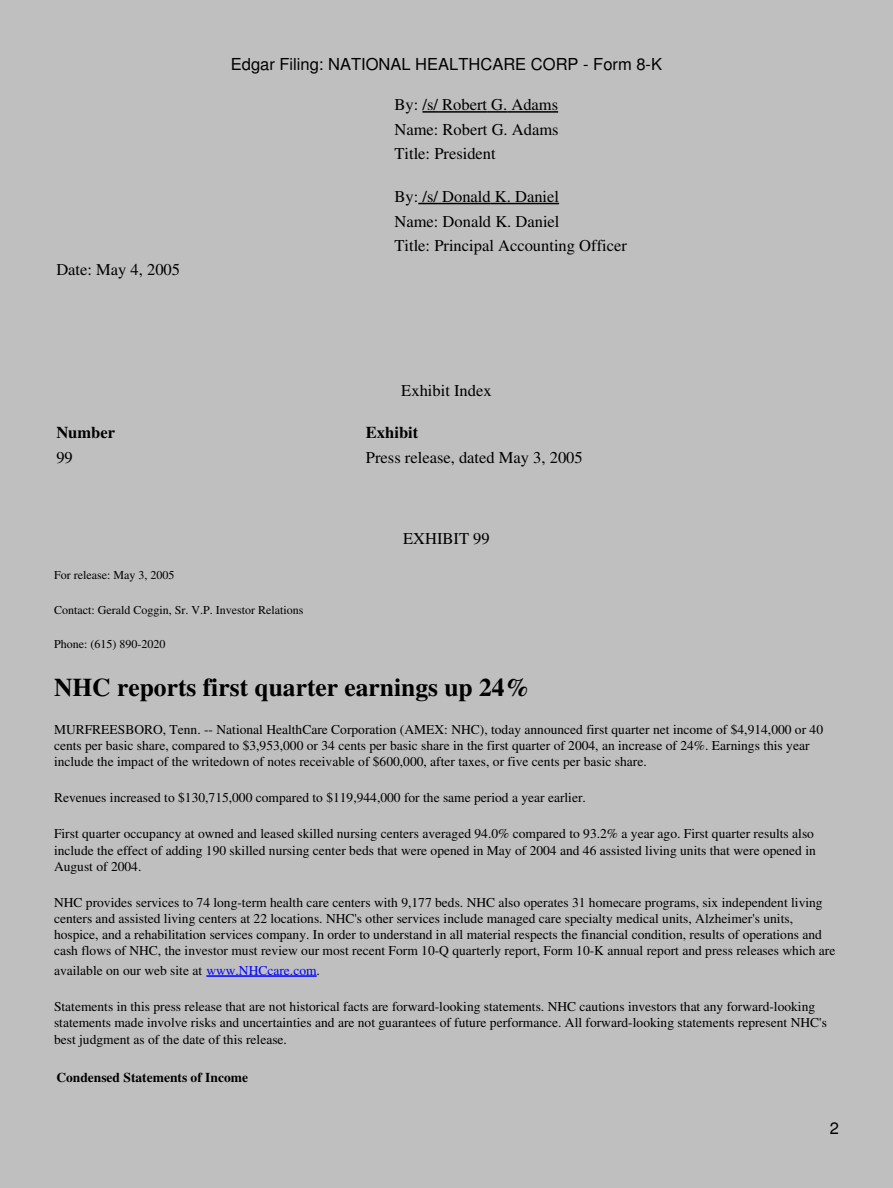
<style>
.page{position:relative;width:893px;height:1188px;background:#fff}
.page>*{position:absolute;margin:0;border:0;box-sizing:border-box;transform-origin:0 0}
.t1{font:700 25.5px "Times";color:#000}
.t2{font:16.5px/24.5px "Times";color:#000;text-align:justify}
.t3{font:16.5px "Helvetica";color:#000}
.t4{font:700 16.5px "Times";color:#000}
.t5{font:13.5px/16.2px "Times";color:#000}
.t6{font:700 13.5px "Times";color:#000}
.t7{font:12px "Times";color:#000}
.s1{color:#00f}
</style>
<div class="page">
<div style="left:0;top:0;width:892px;height:1188px;background:#bfbfbf"></div>
<svg style="left:422px;top:111px;width:16px;height:2px"></svg>
<hr style="left:438px;top:111px;width:49px;height:2px;background:#000">
<hr style="left:487px;top:111px;width:20px;height:2px;background:#000">
<hr style="left:507px;top:111px;width:51px;height:2px;background:#000">
<svg style="left:418px;top:203px;width:20px;height:1px"></svg>
<hr style="left:438px;top:203px;width:52px;height:1px;background:#000">
<svg style="left:490px;top:203px;width:21px;height:1px"></svg>
<hr style="left:511px;top:203px;width:48px;height:1px;background:#000">
<hr style="left:206px;top:975px;width:110px;height:2px;background:#00f">
<p class="t3" style="left:231px;top:58px;width:432px">Edgar Filing: NATIONAL HEALTHCARE CORP - Form 8-K</p>
<p class="t2" style="left:56px;top:259px;width:125px">Date: May 4, 2005</p>
<p class="t2" style="left:394px;top:94px;width:166px">By: /s/ Robert G. Adams Name: Robert G. Adams Title: President</p>
<p class="t2" style="left:394px;top:186px;width:234px;text-align:left">By: /s/ Donald K. Daniel<br>Name: Donald K. Daniel<br>Title: Principal Accounting Officer</p>
<p class="t2" style="left:401px;top:380px;width:92px">Exhibit Index</p>
<p class="t4" style="left:56px;top:427px;width:60px">Number</p>
<p class="t4" style="left:366px;top:427px;width:54px">Exhibit</p>
<p class="t2" style="left:56px;top:447px;width:18px">99</p>
<p class="t2" style="left:366px;top:447px;width:218px">Press release, dated May 3, 2005</p>
<p class="t2" style="left:403px;top:528px;width:88px">EXHIBIT 99</p>
<p class="t7" style="left:54px;top:571px;width:122px">For release: May 3, 2005</p>
<p class="t7" style="left:54px;top:605px;width:251px">Contact: Gerald Coggin, Sr. V.P. Investor Relations</p>
<p class="t7" style="left:54px;top:640px;width:113px">Phone: (615) 890-2020</p>
<h1 class="t1" style="left:54px;top:678px;width:477px">NHC reports first quarter earnings up 24%</h1>
<p class="t5" style="left:54px;top:723px;width:770px">MURFREESBORO, Tenn. -- National HealthCare Corporation (AMEX: NHC), today announced first quarter net income of $4,914,000 or 40 cents per basic share, compared to $3,953,000 or 34 cents per basic share in the first quarter of 2004, an increase of 24%. Earnings this year include the impact of the writedown of notes receivable of $600,000, after taxes, or five cents per basic share.</p>
<p class="t5" style="left:54px;top:791px;width:533px">Revenues increased to $130,715,000 compared to $119,944,000 for the same period a year earlier.</p>
<p class="t5" style="left:54px;top:827px;width:763px">First quarter occupancy at owned and leased skilled nursing centers averaged 94.0% compared to 93.2% a year ago. First quarter results also include the effect of adding 190 skilled nursing center beds that were opened in May of 2004 and 46 assisted living units that were opened in<br>August of 2004.</p>
<p class="t5" style="left:54px;top:895px;width:782px">NHC provides services to 74 long-term health care centers with 9,177 beds. NHC also operates 31 homecare programs, six independent living centers and assisted living centers at 22 locations. NHC's other services include managed care specialty medical units, Alzheimer's units, hospice, and a rehabilitation services company. In order to understand in all material respects the financial condition, results of operations and cash flows of NHC, the investor must review our most recent Form 10-Q quarterly report, Form 10-K annual report and press releases which are</p>
<p class="t5" style="left:54px;top:963px;width:267px">available on our web site at <span class="s1">www.NHCcare.com</span>.</p>
<p class="t5" style="left:54px;top:1000px;width:774px">Statements in this press release that are not historical facts are forward-looking statements. NHC cautions investors that any forward-looking statements made involve risks and uncertainties and are not guarantees of future performance. All forward-looking statements represent NHC's best judgment as of the date of this release.</p>
<p class="t6" style="left:56px;top:1073px;width:193px">Condensed Statements of Income</p>
<p class="t3" style="left:829px;top:1122px;width:11px">2</p>
</div>
